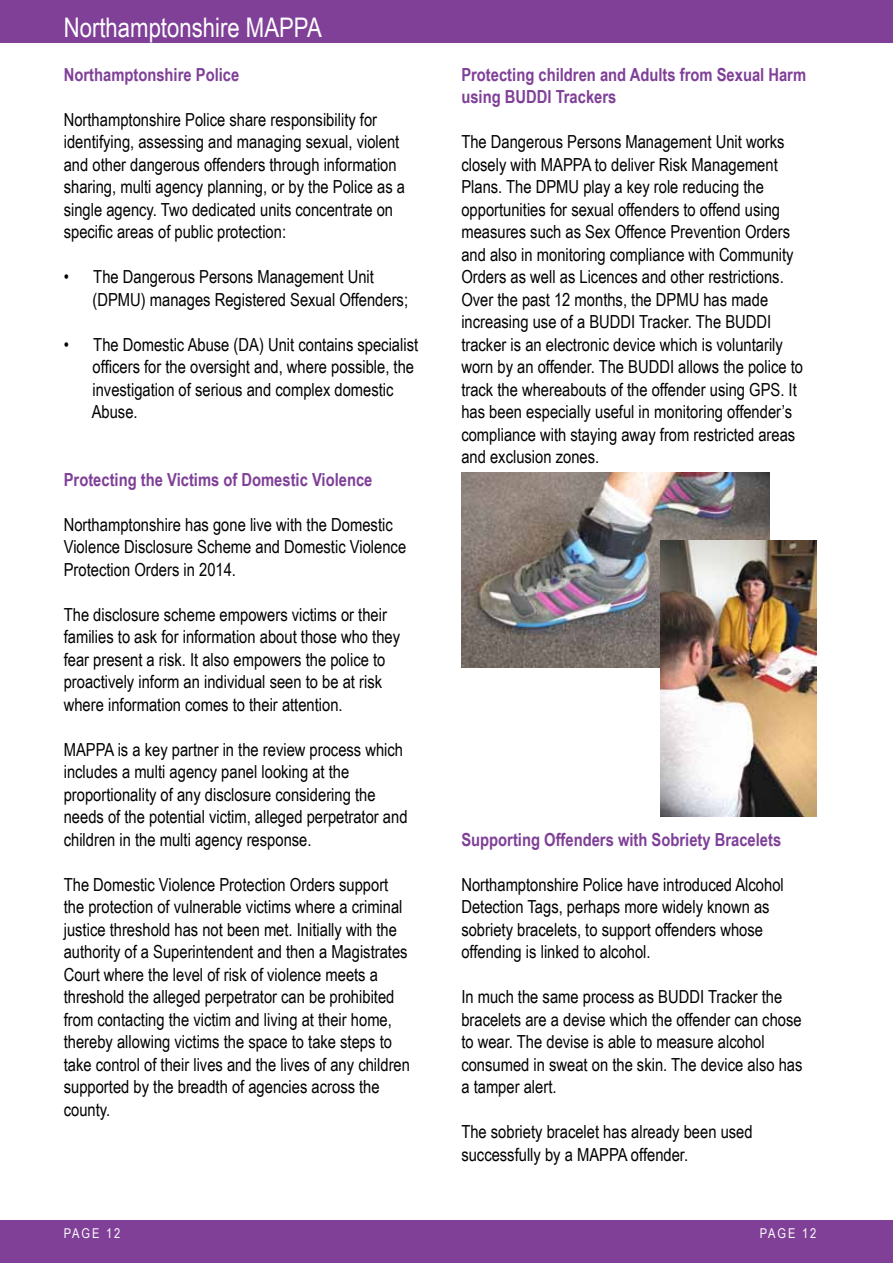
<style>
.page{position:relative;width:893px;height:1263px;background:#fff}
.page>*{position:absolute;margin:0;border:0;box-sizing:border-box;transform-origin:0 0}
.t1{font:27px "Arial Narrow";color:#fff}
.t2{font:18px/22.5px "Arial Narrow";color:#000}
.t3{font:700 18px/22.5px "Arial Narrow";color:#7f3f98}
.t4{font:13.5px "Arial Narrow";letter-spacing:.14em;color:#fff}
</style>
<div class="page">
<img style="left:461px;top:473px;width:309px;height:194px">
<img style="left:661px;top:540px;width:155px;height:276px">
<div style="left:0;top:0;width:893px;height:43px;background:#804098"></div>
<div style="left:0;top:1220px;width:893px;height:43px;background:#804098"></div>
<h1 class="t1" style="left:64px;top:12px;width:260px">Northamptonshire MAPPA</h1>
<p class="t3" style="left:64px;top:63px;width:177px">Northamptonshire Police</p>
<p class="t2" style="left:64px;top:108px;width:343px">Northamptonshire Police share responsibility for identifying, assessing and managing sexual, violent and other dangerous offenders through information sharing, multi agency planning, or by the Police as a single agency. Two dedicated units concentrate on specific areas of public protection:</p>
<p class="t2" style="left:93px;top:265px;width:317px;text-indent:-29px">• The Dangerous Persons Management Unit (DPMU) manages Registered Sexual Offenders;</p>
<p class="t2" style="left:92px;top:333px;width:328px;text-indent:-28px">• The Domestic Abuse (DA) Unit contains specialist officers for the oversight and, where possible, the investigation of serious and complex domestic Abuse.</p>
<p class="t3" style="left:64px;top:468px;width:310px">Protecting the Victims of Domestic Violence</p>
<p class="t2" style="left:64px;top:513px;width:344px">Northamptonshire has gone live with the Domestic<br>Violence Disclosure Scheme and Domestic Violence<br>Protection Orders in 2014.</p>
<p class="t2" style="left:64px;top:603px;width:338px">The disclosure scheme empowers victims or their families to ask for information about those who they fear present a risk. It also empowers the police to proactively inform an individual seen to be at risk where information comes to their attention.</p>
<p class="t2" style="left:64px;top:738px;width:345px">MAPPA is a key partner in the review process which includes a multi agency panel looking at the proportionality of any disclosure considering the needs of the potential victim, alleged perpetrator and children in the multi agency response.</p>
<p class="t2" style="left:64px;top:873px;width:348px">The Domestic Violence Protection Orders support the protection of vulnerable victims where a criminal justice threshold has not been met. Initially with the authority of a Superintendent and then a Magistrates Court where the level of risk of violence meets a threshold the alleged perpetrator can be prohibited from contacting the victim and living at their home, thereby allowing victims the space to take steps to take control of their lives and the lives of any children supported by the breadth of agencies across the county.</p>
<p class="t4" style="left:64px;top:1225px;width:58px">PAGE 12</p>
<p class="t3" style="left:461px;top:63px;width:346px">Protecting children and Adults from Sexual Harm using BUDDI Trackers</p>
<p class="t2" style="left:461px;top:130px;width:343px">The Dangerous Persons Management Unit works closely with MAPPA to deliver Risk Management Plans. The DPMU play a key role reducing the opportunities for sexual offenders to offend using measures such as Sex Offence Prevention Orders and also in monitoring compliance with Community Orders as well as Licences and other restrictions.<br>Over the past 12 months, the DPMU has made increasing use of a BUDDI Tracker. The BUDDI tracker is an electronic device which is voluntarily worn by an offender. The BUDDI allows the police to track the whereabouts of the offender using GPS. It has been especially useful in monitoring offender’s compliance with staying away from restricted areas and exclusion zones.</p>
<p class="t3" style="left:461px;top:828px;width:321px">Supporting Offenders with Sobriety Bracelets</p>
<p class="t2" style="left:461px;top:873px;width:324px">Northamptonshire Police have introduced Alcohol Detection Tags, perhaps more widely known as sobriety bracelets, to support offenders whose offending is linked to alcohol.</p>
<p class="t2" style="left:461px;top:985px;width:343px">In much the same process as BUDDI Tracker the bracelets are a devise which the offender can chose to wear. The devise is able to measure alcohol consumed in sweat on the skin. The device also has a tamper alert.</p>
<p class="t2" style="left:461px;top:1120px;width:293px">The sobriety bracelet has already been used successfully by a MAPPA offender.</p>
<p class="t4" style="left:760px;top:1225px;width:58px">PAGE 12</p>
</div>
